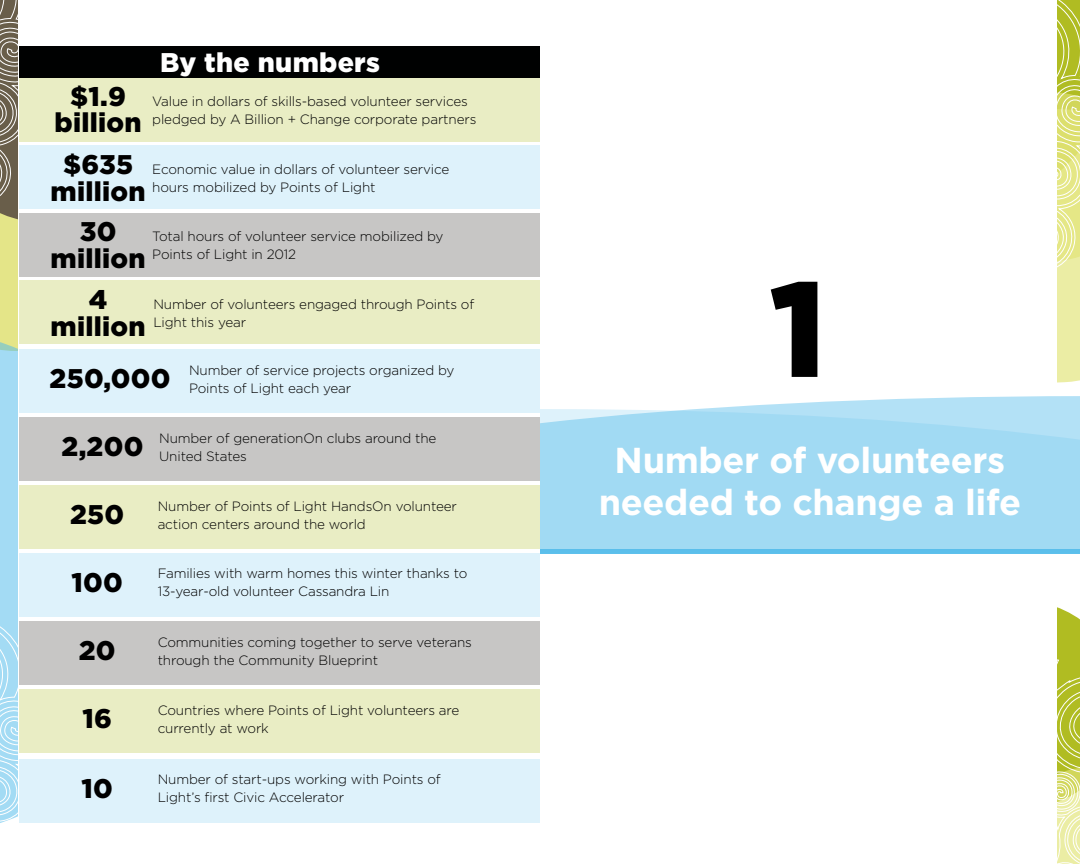
<style>
.page{position:relative;width:1080px;height:864px;background:#fff}
.page>*{position:absolute;margin:0;border:0;box-sizing:border-box;transform-origin:0 0}
.t1{font:900 135px "Gotham";color:#000}
.t2{font:700 36px/42px "Gotham";letter-spacing:-.01em;color:#fff;text-align:center}
.t3{font:900 27px/27px "Gotham";letter-spacing:.01em;color:#000;text-align:center}
.t4{font:900 27px "Gotham";letter-spacing:.01em;color:#fff}
.t5{font:300 13.5px/18px "Gotham";letter-spacing:-.01em;color:#000}
</style>
<div class="page">
<svg style="left:1057px;top:332px;width:23px;height:51px"></svg>
<svg style="left:1057px;top:0;width:23px;height:332px;background:#dadf7f"></svg>
<svg style="left:1057px;top:607px;width:23px;height:257px;background:#cbd366"></svg>
<div style="left:0;top:351px;width:18px;height:256px;background:#a3dbf4"></div>
<svg style="left:0;top:0;width:18px;height:351px;background:#a5a174"></svg>
<svg style="left:0;top:607px;width:18px;height:216px;background:#b2e0f5"></svg>
<svg style="left:540px;top:396px;width:540px;height:158px"></svg>
<svg style="left:540px;top:409px;width:540px;height:140px;background:#a3daf3"></svg>
<div style="left:19px;top:78px;width:521px;height:64px;background:#e9edc4"></div>
<div style="left:19px;top:46px;width:521px;height:32px;background:#000101"></div>
<div style="left:19px;top:145px;width:521px;height:64px;background:#def2fb"></div>
<div style="left:19px;top:213px;width:521px;height:64px;background:#c7c6c5"></div>
<div style="left:19px;top:280px;width:521px;height:64px;background:#e9edc4"></div>
<div style="left:19px;top:349px;width:521px;height:64px;background:#def2fb"></div>
<div style="left:19px;top:418px;width:521px;height:63px;background:#c7c6c5"></div>
<div style="left:19px;top:485px;width:521px;height:64px;background:#e9edc4"></div>
<div style="left:19px;top:553px;width:521px;height:63px;background:#def2fb"></div>
<div style="left:19px;top:621px;width:521px;height:64px;background:#c7c6c5"></div>
<div style="left:19px;top:689px;width:521px;height:64px;background:#e9edc4"></div>
<div style="left:19px;top:759px;width:521px;height:64px;background:#def2fb"></div>
<hr style="left:540px;top:549px;width:540px;height:4px;background:#5bbeeb">
<h3 class="t4" style="left:160px;top:44px;width:221px">By the numbers</h3>
<h3 class="t3" style="left:55px;top:84px;width:89px;line-height:25.5px">$1.9 billion</h3>
<p class="t5" style="left:152px;top:92px;width:326px">Value in dollars of skills-based volunteer services pledged by A Billion + Change corporate partners</p>
<p class="t5" style="left:152px;top:160px;width:299px">Economic value in dollars of volunteer service hours mobilized by Points of Light</p>
<p class="t5" style="left:152px;top:227px;width:293px">Total hours of volunteer service mobilized by<br>Points of Light in 2012</p>
<p class="t5" style="left:153px;top:295px;width:323px">Number of volunteers engaged through Points of<br>Light this year</p>
<p class="t5" style="left:189px;top:360px;width:267px">Number of service projects organized by<br>Points of Light each year</p>
<p class="t5" style="left:159px;top:429px;width:279px">Number of generationOn clubs around the<br>United States</p>
<p class="t5" style="left:158px;top:496px;width:301px">Number of Points of Light HandsOn volunteer action centers around the world</p>
<p class="t5" style="left:158px;top:564px;width:311px">Families with warm homes this winter thanks to<br>13-year-old volunteer Cassandra Lin</p>
<p class="t5" style="left:158px;top:633px;width:316px">Communities coming together to serve veterans through the Community Blueprint</p>
<p class="t5" style="left:158px;top:701px;width:303px">Countries where Points of Light volunteers are currently at work</p>
<p class="t5" style="left:158px;top:770px;width:285px">Number of start-ups working with Points of<br>Light’s first Civic Accelerator</p>
<h3 class="t3" style="left:51px;top:150px;width:97px">$635 million</h3>
<h3 class="t3" style="left:51px;top:218px;width:97px">30 million</h3>
<h3 class="t3" style="left:51px;top:285px;width:97px">4 million</h3>
<h3 class="t3" style="left:50px;top:365px;width:122px">250,000</h3>
<h3 class="t3" style="left:62px;top:433px;width:83px">2,200</h3>
<h3 class="t3" style="left:70px;top:501px;width:56px">250</h3>
<h3 class="t3" style="left:71px;top:568px;width:53px">100</h3>
<h3 class="t3" style="left:79px;top:637px;width:38px">20</h3>
<h3 class="t3" style="left:82px;top:705px;width:31px">16</h3>
<h3 class="t3" style="left:81px;top:774px;width:33px">10</h3>
<h1 class="t1" style="left:770px;top:236px;width:58px">1</h1>
<h2 class="t2" style="left:599px;top:439px;width:424px">Number of volunteers needed to change a life</h2>
</div>
